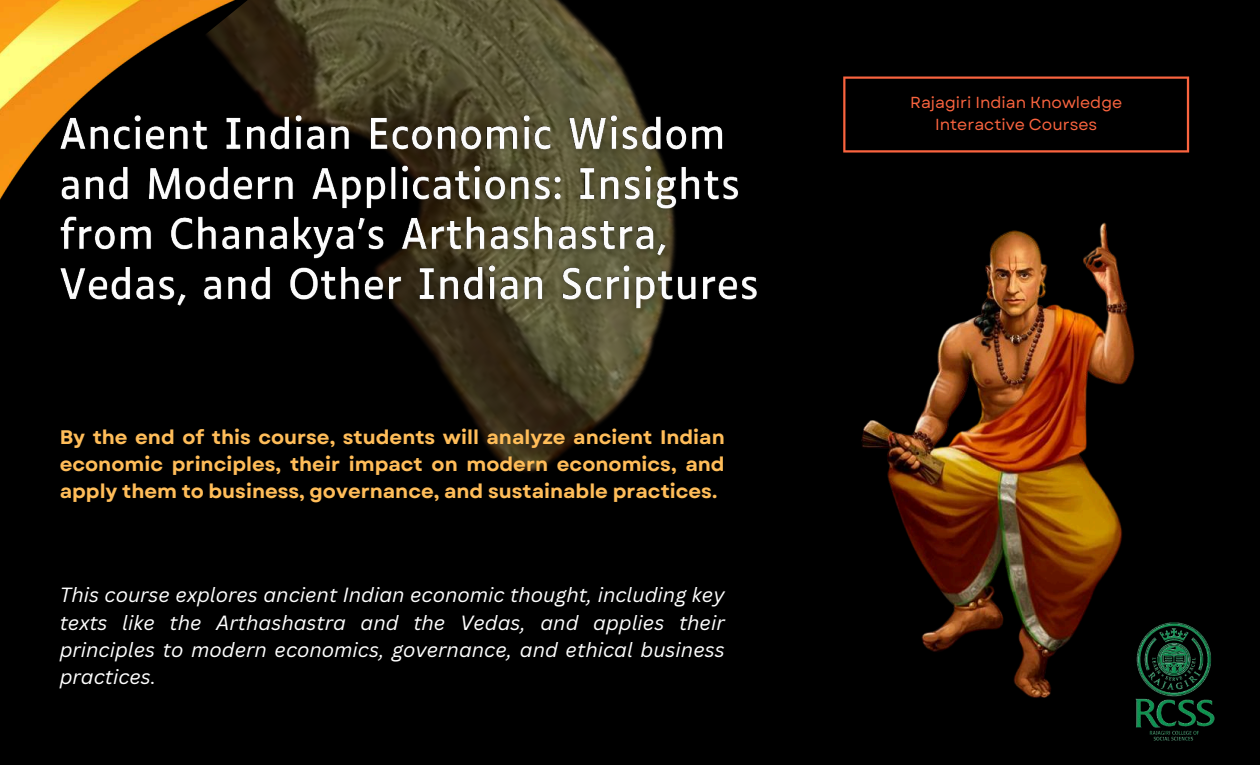
<style>
.page{position:relative;width:1260px;height:765px;background:#000}
.page>*{position:absolute;margin:0;border:0;box-sizing:border-box;transform-origin:0 0}
.t1{font:italic 20px/27.2px "Canva Sans";color:#fff;text-align:justify}
.t2{font:700 19.62px/27.2px "Garet";color:#ffbd59;text-align:justify}
.t3{font:16px/21.5px "Garet";color:#fa643f;text-align:center}
</style>
<div class="page">
<svg style="left:1000px;top:77px;width:189px;height:76px"></svg>
<img style="left:887px;top:222px;width:248px;height:476px">
<img style="left:1091px;top:596px;width:124px;height:145px">
<img style="left:0;top:0;width:1000px;height:459px">
<p class="t2" style="left:60px;top:424px;width:667px">By the end of this course, students will analyze ancient Indian economic principles, their impact on modern economics, and apply them to business, governance, and sustainable practices.</p>
<p class="t1" style="left:60px;top:581px;width:667px">This course explores ancient Indian economic thought, including key texts like the Arthashastra and the Vedas, and applies their principles to modern economics, governance, and ethical business practices.</p>
<p class="t3" style="left:910px;top:92px;width:214px">Rajagiri Indian Knowledge<br>Interactive Courses</p>
</div>
